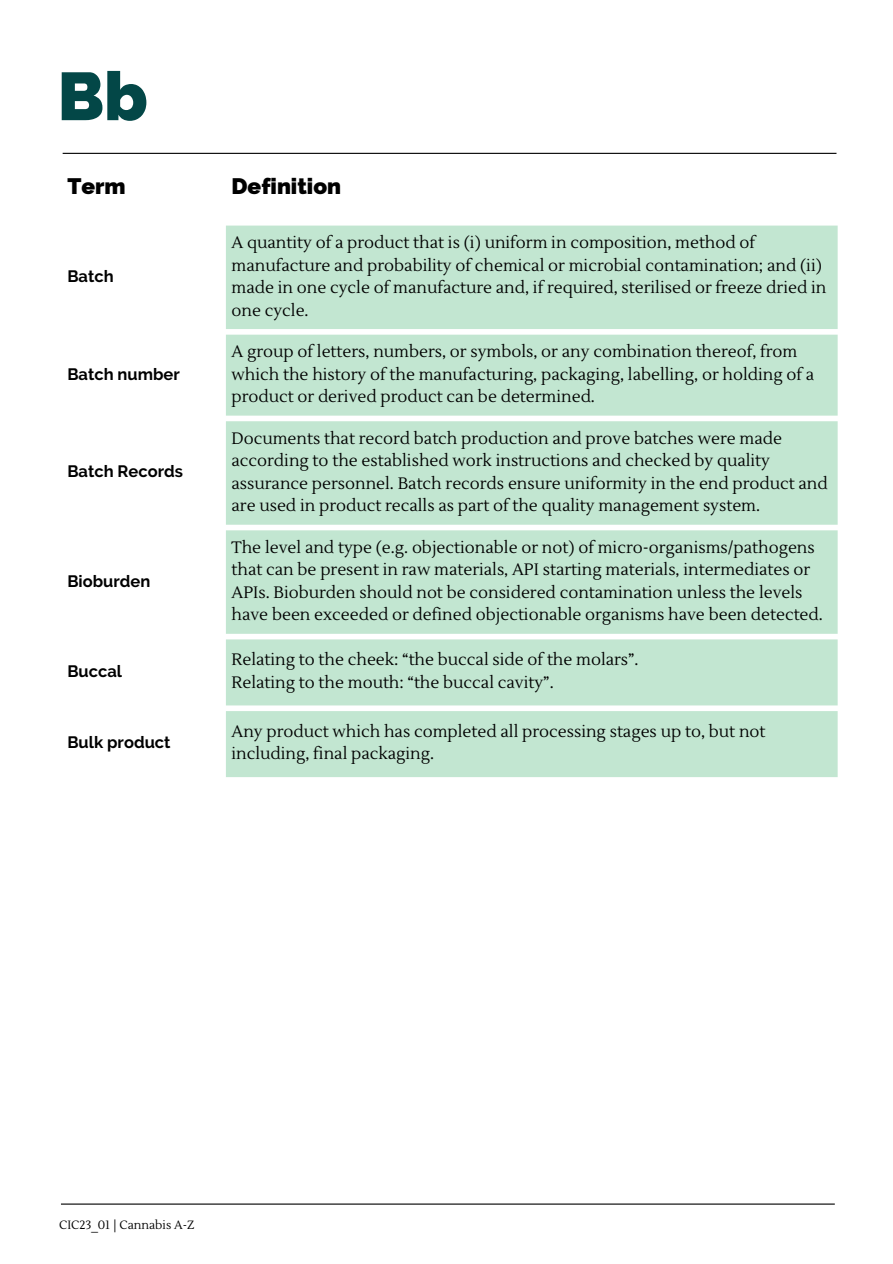
<style>
.page{position:relative;width:893px;height:1264px;background:#fff}
.page>*{position:absolute;margin:0;border:0;box-sizing:border-box;transform-origin:0 0}
.t1{font:800 67.5px "Raleway";color:#034747}
.t2{font:800 22.5px "Raleway";color:#000}
.t3{font:16.5px/22.5px "Lustria";color:#000}
.t4{font:700 16.5px "Raleway";color:#000}
.t5{font:12px "Lustria";color:#000}
</style>
<div class="page">
<hr style="left:61px;top:1203px;width:773px;height:1px;background:#000">
<div style="left:226px;top:225px;width:611px;height:552px;background:#c2e6d1"></div>
<hr style="left:63px;top:153px;width:773px;height:1px;background:#000">
<h1 class="t1" style="left:58px;top:57px;width:92px">Bb</h1>
<h2 class="t2" style="left:67px;top:173px;width:60px">Term</h2>
<h2 class="t2" style="left:231px;top:173px;width:111px">Definition</h2>
<p class="t4" style="left:67px;top:266px;width:48px">Batch</p>
<p class="t4" style="left:67px;top:364px;width:114px">Batch number</p>
<p class="t4" style="left:67px;top:462px;width:117px">Batch Records</p>
<p class="t4" style="left:67px;top:571px;width:84px">Bioburden</p>
<p class="t4" style="left:67px;top:661px;width:56px">Buccal</p>
<p class="t4" style="left:67px;top:732px;width:104px">Bulk product</p>
<p class="t3" style="left:231px;top:232px;width:596px">A quantity of a product that is (i) uniform in composition, method of manufacture and probability of chemical or microbial contamination; and (ii) made in one cycle of manufacture and, if required, sterilised or freeze dried in one cycle.</p>
<p class="t3" style="left:231px;top:341px;width:584px">A group of letters, numbers, or symbols, or any combination thereof, from which the history of the manufacturing, packaging, labelling, or holding of a product or derived product can be determined.</p>
<p class="t3" style="left:231px;top:427px;width:597px">Documents that record batch production and prove batches were made according to the established work instructions and checked by quality assurance personnel. Batch records ensure uniformity in the end product and are used in product recalls as part of the quality management system.</p>
<p class="t3" style="left:231px;top:536px;width:592px">The level and type (e.g. objectionable or not) of micro-organisms/pathogens that can be present in raw materials, API starting materials, intermediates or APIs. Bioburden should not be considered contamination unless the levels have been exceeded or defined objectionable organisms have been detected.</p>
<p class="t3" style="left:231px;top:649px;width:408px">Relating to the cheek: “the buccal side of the molars”.<br>Relating to the mouth: “the buccal cavity”.</p>
<p class="t3" style="left:231px;top:720px;width:535px">Any product which has completed all processing stages up to, but not including, final packaging.</p>
<p class="t5" style="left:59px;top:1217px;width:137px">CIC23_01 | Cannabis A-Z</p>
</div>
